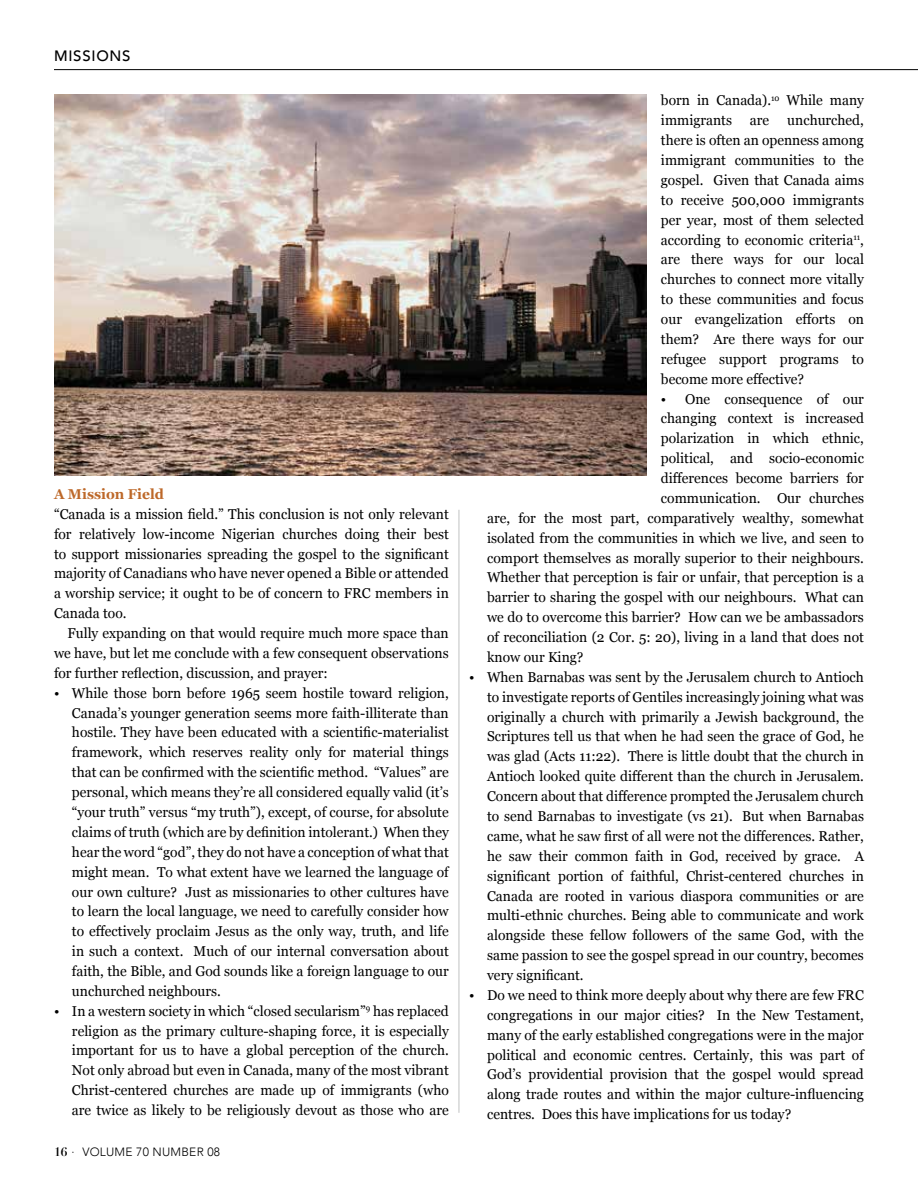
<style>
.page{position:relative;width:918px;height:1188px;background:#fff}
.page>*{position:absolute;margin:0;border:0;box-sizing:border-box;transform-origin:0 0}
.t1{font:500 15px "Avenir";letter-spacing:.05em;color:#000}
.t2{font:14.25px/20px "Georgia";color:#000;text-align:justify}
.t3{font:700 14.25px "Georgia";color:#bd6829}
.t4{font:300 12px "Avenir";letter-spacing:.02em;color:#000}
.s1{font-family:"Didot";font-weight:700}
</style>
<div class="page">
<hr style="left:54px;top:69px;width:864px;height:1px;background:#000">
<hr style="left:459px;top:510px;width:1px;height:603px;background:#808285">
<img style="left:54px;top:95px;width:593px;height:380px">
<p class="t1" style="left:54px;top:43px;width:78px">MISSIONS</p>
<p class="t3" style="left:54px;top:486px;width:111px">A Mission Field</p>
<p class="t2" style="left:54px;top:503px;width:396px">“Canada is a mission field.” This conclusion is not only relevant for relatively low-income Nigerian churches doing their best to support missionaries spreading the gospel to the significant majority of Canadians who have never opened a Bible or attended a worship service; it ought to be of concern to FRC members in Canada too.</p>
<p class="t2" style="left:54px;top:623px;width:396px;text-indent:14px">Fully expanding on that would require much more space than we have, but let me conclude with a few consequent observations for further reflection, discussion, and prayer:</p>
<p class="t2" style="left:72px;top:682px;width:378px;text-indent:-18px">• While those born before 1965 seem hostile toward religion, Canada’s younger generation seems more faith-illiterate than hostile. They have been educated with a scientific-materialist framework, which reserves reality only for material things that can be confirmed with the scientific method. “Values” are personal, which means they’re all considered equally valid (it’s “your truth” versus “my truth”), except, of course, for absolute claims of truth (which are by definition intolerant.) When they hear the word “god”, they do not have a conception of what that might mean. To what extent have we learned the language of our own culture? Just as missionaries to other cultures have to learn the local language, we need to carefully consider how to effectively proclaim Jesus as the only way, truth, and life in such a context. Much of our internal conversation about faith, the Bible, and God sounds like a foreign language to our unchurched neighbours.</p>
<p class="t2" style="left:72px;top:1000px;width:378px;text-indent:-18px">• In a western society in which “closed secularism”<sup>9</sup> has replaced religion as the primary culture-shaping force, it is especially important for us to have a global perception of the church.<br>Not only abroad but even in Canada, many of the most vibrant Christ-centered churches are made up of immigrants (who are twice as likely to be religiously devout as those who are</p>
<p class="t4" style="left:54px;top:1145px;width:168px"><span class="s1">16</span> · VOLUME 70 NUMBER 08</p>
<p class="t2" style="left:661px;top:90px;width:205px">born in Canada).<sup>10</sup> While many immigrants</p>
<p class="t2" style="left:661px;top:110px;width:205px;text-indent:126px">unchurched, there is often an openness among immigrant communities to the gospel. Given that Canada aims to receive 500,000 immigrants per year, most of them selected according to economic criteria<sup>11</sup>, are there ways for our local churches to connect more vitally to these communities and focus our evangelization efforts on them? Are there ways for our refugee support programs to become more effective?</p>
<p class="t2" style="left:661px;top:388px;width:205px">• One consequence of our</p>
<p class="t2" style="left:661px;top:408px;width:204px">changing context is increased</p>
<p class="t2" style="left:661px;top:428px;width:205px">polarization in which ethnic,</p>
<p class="t2" style="left:661px;top:448px;width:205px">political, and socio-economic</p>
<p class="t2" style="left:661px;top:468px;width:205px">differences become barriers for</p>
<p class="t2" style="left:661px;top:487px;width:205px">communication. Our churches</p>
<p class="t2" style="left:487px;top:507px;width:378px">are, for the most part, comparatively wealthy, somewhat</p>
<p class="t2" style="left:487px;top:527px;width:378px">isolated from the communities in which we live, and seen to</p>
<p class="t2" style="left:487px;top:547px;width:378px">comport themselves as morally superior to their neighbours.</p>
<p class="t2" style="left:487px;top:567px;width:378px">Whether that perception is fair or unfair, that perception is a</p>
<p class="t2" style="left:487px;top:587px;width:378px">barrier to sharing the gospel with our neighbours. What can</p>
<p class="t2" style="left:487px;top:607px;width:378px">we do to overcome this barrier? How can we be ambassadors</p>
<p class="t2" style="left:487px;top:627px;width:378px">of reconciliation (2 Cor. 5: 20), living in a land that does not</p>
<p class="t2" style="left:487px;top:647px;width:98px">know our King?</p>
<p class="t2" style="left:487px;top:666px;width:378px;text-indent:-18px">• When Barnabas was sent by the Jerusalem church to Antioch to investigate reports of Gentiles increasingly joining what was originally a church with primarily a Jewish background, the Scriptures tell us that when he had seen the grace of God, he was glad (Acts 11:22). There is little doubt that the church in Antioch looked quite different than the church in Jerusalem.<br>Concern about that difference prompted the Jerusalem church to send Barnabas to investigate (vs 21). But when Barnabas came, what he saw first of all were not the differences. Rather, he saw their common faith in God, received by grace. A significant portion of faithful, Christ-centered churches in Canada are rooted in various diaspora communities or are multi-ethnic churches. Being able to communicate and work alongside these fellow followers of the same God, with the same passion to see the gospel spread in our country, becomes very significant.</p>
<p class="t2" style="left:487px;top:984px;width:378px;text-indent:-18px">• Do we need to think more deeply about why there are few FRC congregations in our major cities? In the New Testament, many of the early established congregations were in the major political and economic centres. Certainly, this was part of God’s providential provision that the gospel would spread along trade routes and within the major culture-influencing centres. Does this have implications for us today?</p>
<p class="t2" style="left:750px;top:110px;width:21px">are</p>
</div>
